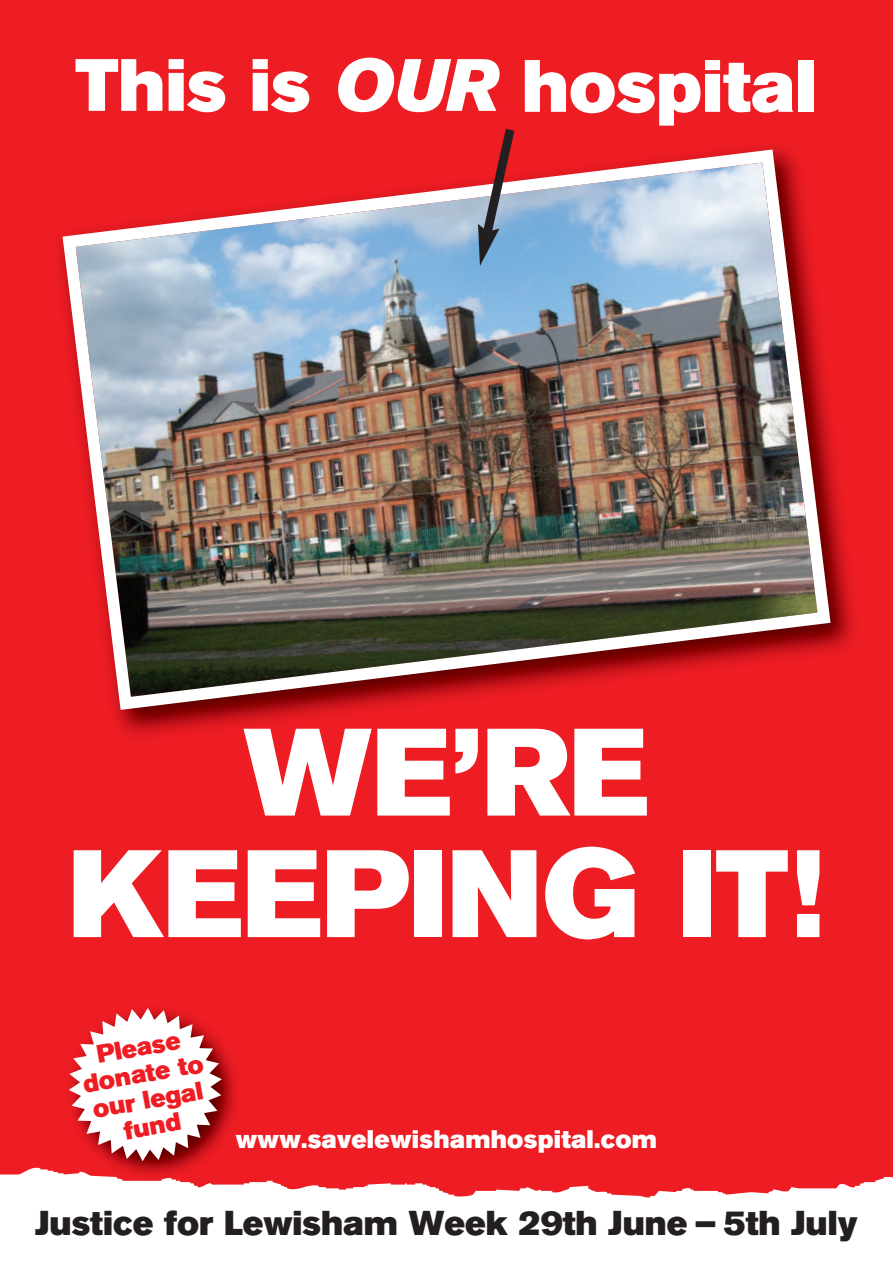
<style>
.page{position:relative;width:893px;height:1263px;background:#ee1d23}
.page>*{position:absolute;margin:0;border:0;box-sizing:border-box;transform-origin:0 0}
.t1{font:123px/121.5px "Akzidenz Grotesk BQ Super";color:#fff;text-align:center}
.t2{font:73.35px "Akzidenz Grotesk BQ Super";color:#fff}
.t3{font:34.2px "Akzidenz Grotesk BQ Super";color:#231f20}
.t4{font:25.2px "Akzidenz Grotesk BQ Super";letter-spacing:.01em;color:#fff}
.t5{font:25.2px/26.7px "Akzidenz Grotesk BQ Super";color:#ee1d23;text-align:center}
.s1{font-style:italic}
</style>
<div class="page">
<img style="left:109px;top:1048px;width:127px;height:120px">
<svg style="left:69px;top:1008px;width:153px;height:153px"></svg>
<img style="left:59px;top:147px;width:795px;height:588px">
<img style="left:63px;top:149px;width:767px;height:561px">
<svg style="left:477px;top:129px;width:44px;height:137px"></svg>
<svg style="left:0;top:1168px;width:893px;height:95px;fill:#fff"></svg>
<h2 class="t2" style="left:76px;top:60px;width:742px">This is <span class="s1">OUR</span> hospital</h2>
<h1 class="t1" style="left:68px;top:723px;width:757px">WE’RE<br>KEEPING IT!</h1>
<p class="t5" style="left:77px;top:1047px;width:123px;rotate:-10deg">Please donate to our legal fund</p>
<p class="t4" style="left:236px;top:1130px;width:423px">www.savelewishamhospital.com</p>
<p class="t3" style="left:35px;top:1211px;width:824px">Justice for Lewisham Week 29th June – 5th July</p>
</div>
